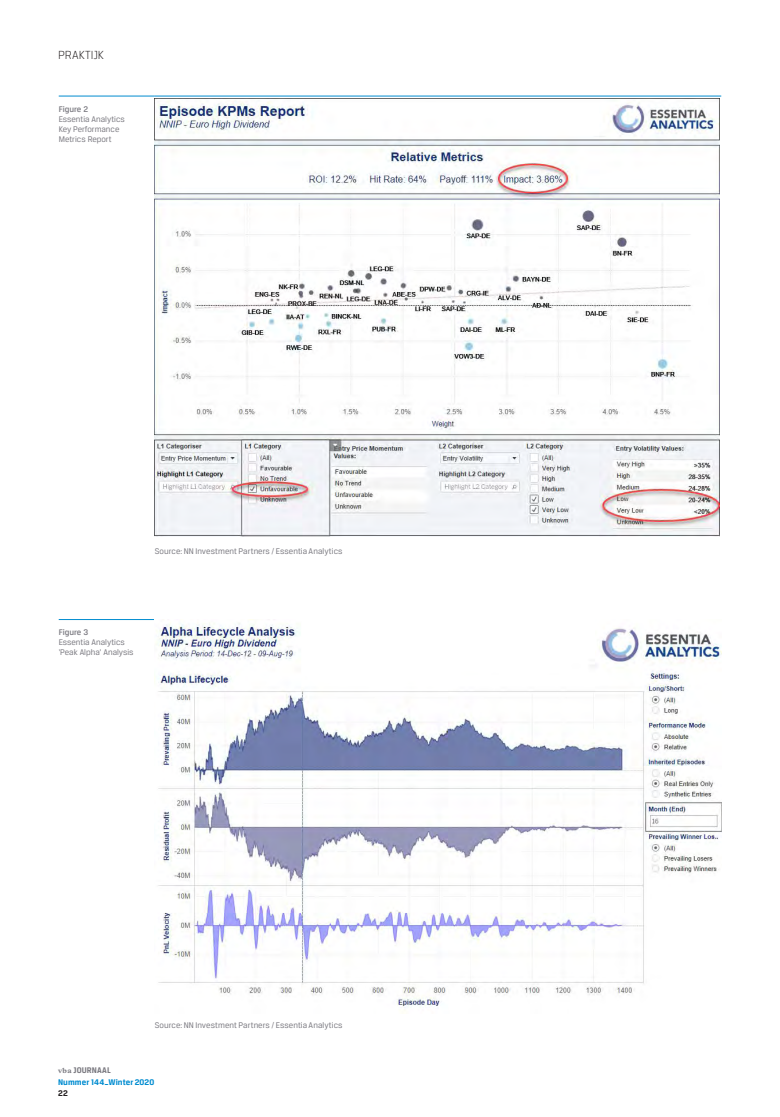
<style>
.page{position:relative;width:780px;height:1117px;background:#fff}
.page>*{position:absolute;margin:0;border:0;box-sizing:border-box;transform-origin:0 0}
.t1{font:300 12.5px "CFA Breuer Text";color:#231f20}
._5_1_Caption{font:8.75px/10px "CFA Breuer Text";color:#7b7a81}
.Bron{font:8.75px "CFA Breuer Text";letter-spacing:.005em;color:#7b7a81}
.t2{font:700 8.75px/11.2px "CFA Breuer Text";letter-spacing:.01em;color:#008cd0}
.t3{font:700 8.75px "CFA Breuer Text";color:#231f20}
.s1{font-weight:500}
.s2{font-family:"Plantin";font-size:7.5px;color:#7b7a81}
.s3{color:#7b7a81}
</style>
<div class="page">
<hr style="left:59px;top:96px;width:96px;height:1px;background:#008cd0">
<hr style="left:155px;top:96px;width:566px;height:1px;background:#008cd0">
<img style="left:155px;top:98px;width:564px;height:439px">
<hr style="left:59px;top:619px;width:96px;height:1px;background:#008cd0">
<img style="left:156px;top:619px;width:565px;height:392px">
<h1 class="t1" style="left:58px;top:48px;width:47px">PRAKTIJK</h1>
<p class="_5_1_Caption" style="left:59px;top:104px;width:68px"><span class="s1">Figure 2<br></span>Essentia Analytics<br>Key Performance<br>Metrics Report</p>
<p class="Bron" style="left:155px;top:546px;width:189px">Source: NN Investment Partners / Essentia Analytics</p>
<p class="_5_1_Caption" style="left:59px;top:627px;width:76px"><span class="s1">Figure 3<br></span>Essentia Analytics ‘Peak Alpha’ Analysis</p>
<p class="Bron" style="left:155px;top:1019px;width:189px">Source: NN Investment Partners / Essentia Analytics</p>
<p class="t2" style="left:58px;top:1064px;width:98px"><span class="s2">vba</span> <span class="s3">JOURNAAL<br></span>Nummer 144_Winter 2020</p>
<p class="t3" style="left:58px;top:1087px;width:11px">22</p>
</div>
